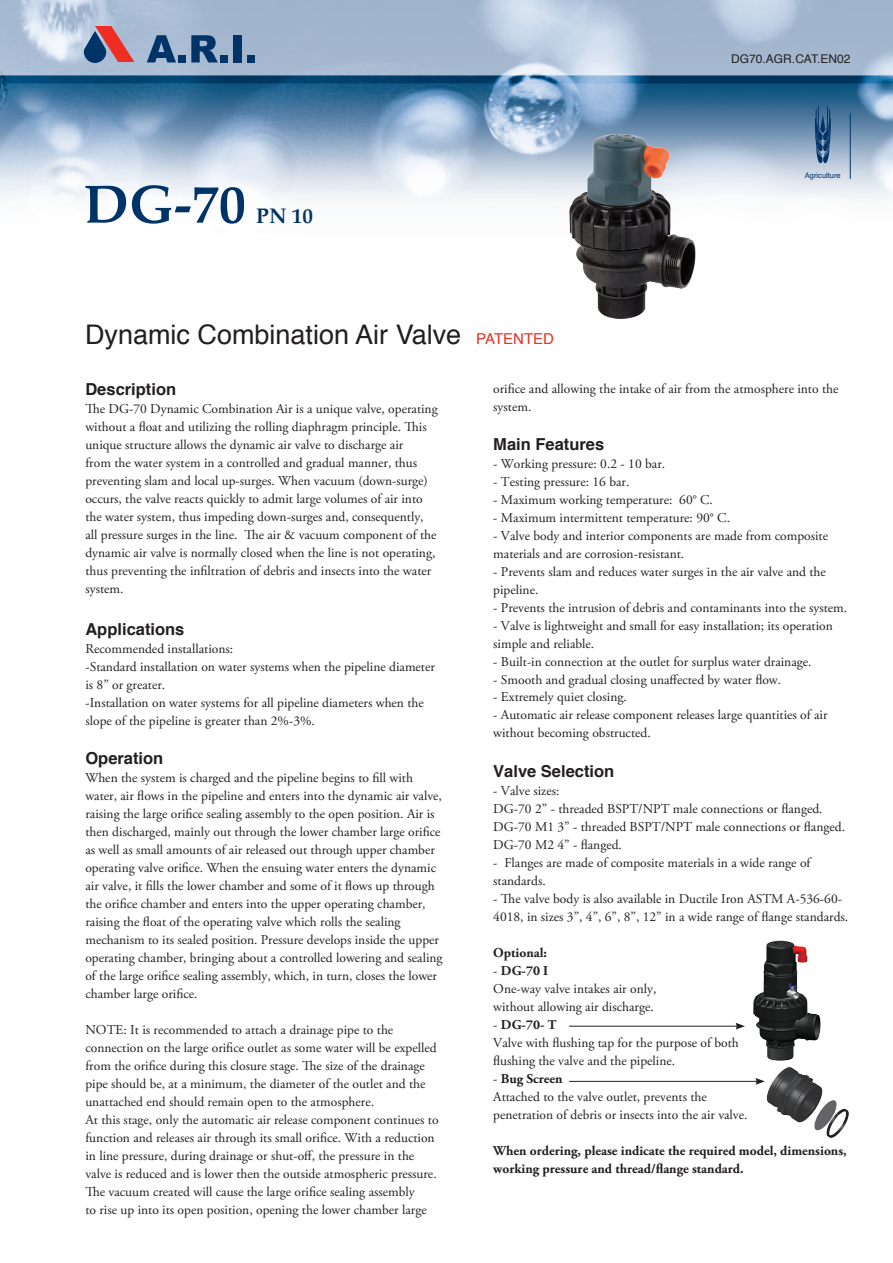
<style>
.page{position:relative;width:893px;height:1263px;background:#fff}
.page>*{position:absolute;margin:0;border:0;box-sizing:border-box;transform-origin:0 0}
.t1{font:700 54px "Palatino";color:#003367}
.t2{font:27px "Helvetica";color:#231f20}
.t3{font:700 21px "Palatino";color:#003367}
.t4{font:700 16.5px "Helvetica";color:#231f20}
.t5{font:13.5px/18px "Adobe Garamond Pro";color:#231f20}
.t6{font:700 13.5px/18px "Adobe Garamond Pro";color:#231f20}
.t7{font:12px "Helvetica";color:#231f20}
.t8{font:7.5px "Helvetica";color:#003367}
.s1{font-size:15px;color:#ee2e22}
.s2{font-weight:700}
</style>
<div class="page">
<img style="left:0;top:0;width:893px;height:200px">
<svg style="left:82px;top:26px;width:52px;height:37px;background:#997285"></svg>
<svg style="left:147px;top:35px;width:29px;height:27px"></svg>
<div style="left:178px;top:55px;width:8px;height:7px;background:#003367"></div>
<svg style="left:191px;top:35px;width:27px;height:27px"></svg>
<div style="left:220px;top:55px;width:8px;height:7px;background:#003367"></div>
<div style="left:233px;top:35px;width:9px;height:27px;background:#003367"></div>
<div style="left:247px;top:55px;width:8px;height:7px;background:#003367"></div>
<svg style="left:815px;top:106px;width:16px;height:58px"></svg>
<hr style="left:850px;top:114px;width:1px;height:65px;background:#003367">
<img style="left:753px;top:940px;width:68px;height:121px">
<img style="left:766px;top:1067px;width:83px;height:71px">
<img style="left:567px;top:130px;width:131px;height:189px">
<hr style="left:569px;top:1026px;width:169px;height:1px;background:#231f20">
<svg style="left:735px;top:1023px;width:10px;height:7px"></svg>
<hr style="left:569px;top:1081px;width:189px;height:1px;background:#231f20">
<svg style="left:755px;top:1078px;width:10px;height:7px"></svg>
<p class="t7" style="left:731px;top:50px;width:121px">DG70.AGR.CAT.EN02</p>
<h1 class="t1" style="left:84px;top:158px;width:163px">DG-70</h1>
<h3 class="t3" style="left:256px;top:198px;width:58px">PN 10</h3>
<p class="t8" style="left:805px;top:170px;width:37px">Agriculture</p>
<h2 class="t2" style="left:85px;top:314px;width:470px">Dynamic Combination Air Valve <span class="s1">PATENTED</span></h2>
<p class="t4" style="left:85px;top:376px;width:92px">Description</p>
<p class="t5" style="left:85px;top:401px;width:354px">The DG-70 Dynamic Combination Air is a unique valve, operating without a float and utilizing the rolling diaphragm principle. This unique structure allows the dynamic air valve to discharge air<br>from the water system in a controlled and gradual manner, thus preventing slam and local up-surges. When vacuum (down-surge) occurs, the valve reacts quickly to admit large volumes of air into the water system, thus impeding down-surges and, consequently, all pressure surges in the line. The air &amp; vacuum component of the dynamic air valve is normally closed when the line is not operating, thus preventing the infiltration of debris and insects into the water system.</p>
<p class="t4" style="left:85px;top:616px;width:101px">Applications</p>
<p class="t5" style="left:85px;top:641px;width:351px">Recommended installations:<br>-Standard installation on water systems when the pipeline diameter is 8” or greater.<br>-Installation on water systems for all pipeline diameters when the slope of the pipeline is greater than 2%-3%.</p>
<p class="t4" style="left:85px;top:745px;width:79px">Operation</p>
<p class="t5" style="left:85px;top:770px;width:359px">When the system is charged and the pipeline begins to fill with water, air flows in the pipeline and enters into the dynamic air valve, raising the large orifice sealing assembly to the open position. Air is then discharged, mainly out through the lower chamber large orifice as well as small amounts of air released out through upper chamber operating valve orifice. When the ensuing water enters the dynamic air valve, it fills the lower chamber and some of it flows up through the orifice chamber and enters into the upper operating chamber, raising the float of the operating valve which rolls the sealing mechanism to its sealed position. Pressure develops inside the upper operating chamber, bringing about a controlled lowering and sealing of the large orifice sealing assembly, which, in turn, closes the lower chamber large orifice.</p>
<p class="t5" style="left:85px;top:1022px;width:355px">NOTE: It is recommended to attach a drainage pipe to the connection on the large orifice outlet as some water will be expelled from the orifice during this closure stage. The size of the drainage pipe should be, at a minimum, the diameter of the outlet and the unattached end should remain open to the atmosphere.<br>At this stage, only the automatic air release component continues to function and releases air through its small orifice. With a reduction in line pressure, during drainage or shut-off, the pressure in the valve is reduced and is lower then the outside atmospheric pressure.<br>The vacuum created will cause the large orifice sealing assembly<br>to rise up into its open position, opening the lower chamber large</p>
<p class="t5" style="left:493px;top:380px;width:347px">orifice and allowing the intake of air from the atmosphere into the system.</p>
<p class="t4" style="left:493px;top:430px;width:112px">Main Features</p>
<p class="t5" style="left:493px;top:455px;width:173px">- Working pressure: 0.2 - 10 bar.</p>
<p class="t5" style="left:493px;top:473px;width:138px">- Testing pressure: 16 bar.</p>
<p class="t5" style="left:493px;top:491px;width:221px">- Maximum working temperature: 60° C.</p>
<p class="t5" style="left:493px;top:509px;width:238px">- Maximum intermittent temperature: 90° C.</p>
<p class="t5" style="left:493px;top:527px;width:336px">- Valve body and interior components are made from composite materials and are corrosion-resistant.</p>
<p class="t5" style="left:493px;top:563px;width:334px">- Prevents slam and reduces water surges in the air valve and the pipeline.</p>
<p class="t5" style="left:493px;top:599px;width:355px">- Prevents the intrusion of debris and contaminants into the system.</p>
<p class="t5" style="left:493px;top:617px;width:341px">- Valve is lightweight and small for easy installation; its operation simple and reliable.</p>
<p class="t5" style="left:493px;top:653px;width:320px">- Built-in connection at the outlet for surplus water drainage.</p>
<p class="t5" style="left:493px;top:671px;width:289px">- Smooth and gradual closing unaffected by water flow.</p>
<p class="t5" style="left:493px;top:689px;width:135px">- Extremely quiet closing.</p>
<p class="t5" style="left:493px;top:707px;width:336px">- Automatic air release component releases large quantities of air without becoming obstructed.</p>
<p class="t4" style="left:493px;top:757px;width:123px">Valve Selection</p>
<p class="t5" style="left:493px;top:782px;width:353px">- Valve sizes:<br>DG-70 2” - threaded BSPT/NPT male connections or flanged.<br>DG-70 M1 3” - threaded BSPT/NPT male connections or flanged.<br>DG-70 M2 4” - flanged.</p>
<p class="t5" style="left:493px;top:854px;width:319px">- Flanges are made of composite materials in a wide range of standards.</p>
<p class="t5" style="left:493px;top:890px;width:356px">- The valve body is also available in Ductile Iron ASTM A-536-60-<br>4018, in sizes 3”, 4”, 6”, 8”, 12” in a wide range of flange standards.</p>
<p class="t6" style="left:493px;top:943px;width:55px">Optional:</p>
<p class="t5" style="left:493px;top:962px;width:165px">- <span class="s2">DG-70 I<br></span>One-way valve intakes air only, without allowing air discharge.</p>
<p class="t5" style="left:493px;top:1016px;width:247px">- <span class="s2">DG-70- T<br></span>Valve with flushing tap for the purpose of both flushing the valve and the pipeline.</p>
<p class="t5" style="left:493px;top:1070px;width:256px">- <span class="s2">Bug Screen<br></span>Attached to the valve outlet, prevents the penetration of debris or insects into the air valve.</p>
<p class="t6" style="left:493px;top:1141px;width:355px">When ordering, please indicate the required model, dimensions, working pressure and thread/flange standard.</p>
</div>
